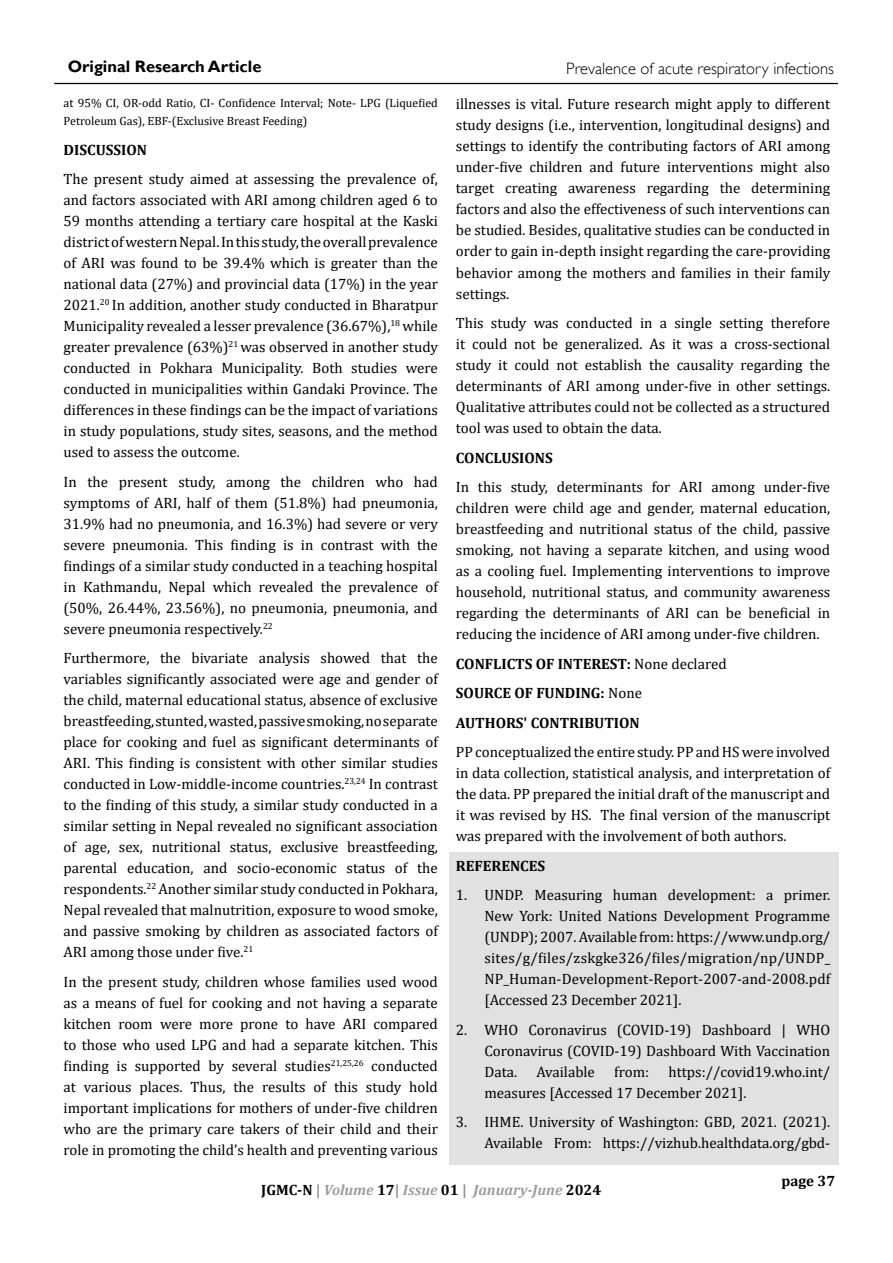
<style>
.page{position:relative;width:893px;height:1263px;background:#fff}
.page>*{position:absolute;margin:0;border:0;box-sizing:border-box;transform-origin:0 0}
.t1{font:300 16.5px "Gill Sans";color:#000}
.t2{font:700 16.5px "Gill Sans";color:#000}
.t3{font:15px/21px "Cambria";color:#000;text-align:justify}
.t4{font:700 15px/29.5px "Cambria";color:#000}
.t5{font:italic 700 15px "Cambria";color:#9d9d9c}
.t6{font:12px/18px "Cambria";color:#000}
.s1{font-weight:400}
.s2{font-style:normal;color:#000}
.s3{font-style:normal;color:#878787}
</style>
<div class="page">
<hr style="left:54px;top:83px;width:784px;height:1px;background:#000">
<div style="left:449px;top:853px;width:390px;height:312px;background:#e1e1e1"></div>
<p class="t2" style="left:68px;top:56px;width:195px">Original Research Article</p>
<p class="t6" style="left:64px;top:94px;width:376px">at 95% CI, OR-odd Ratio, CI- Confidence Interval; Note- LPG (Liquefied<br>Petroleum Gas), EBF-(Exclusive Breast Feeding)</p>
<p class="t4" style="left:64px;top:134px;width:85px">DISCUSSION</p>
<p class="t3" style="left:64px;top:168px;width:376px">The present study aimed at assessing the prevalence of, and factors associated with ARI among children aged 6 to 59 months attending a tertiary care hospital at the Kaski district of western Nepal. In this study, the overall prevalence of ARI was found to be 39.4% which is greater than the national data (27%) and provincial data (17%) in the year 2021.<sup>20</sup> In addition, another study conducted in Bharatpur Municipality revealed a lesser prevalence (36.67%),<sup>18</sup> while greater prevalence (63%)<sup>21</sup> was observed in another study conducted in Pokhara Municipality. Both studies were conducted in municipalities within Gandaki Province. The differences in these findings can be the impact of variations in study populations, study sites, seasons, and the method used to assess the outcome.</p>
<p class="t3" style="left:64px;top:471px;width:376px">In the present study, among the children who had symptoms of ARI, half of them (51.8%) had pneumonia, 31.9% had no pneumonia, and 16.3%) had severe or very severe pneumonia. This finding is in contrast with the findings of a similar study conducted in a teaching hospital in Kathmandu, Nepal which revealed the prevalence of (50%, 26.44%, 23.56%), no pneumonia, pneumonia, and severe pneumonia respectively.<sup>22</sup></p>
<p class="t3" style="left:64px;top:647px;width:376px">Furthermore, the bivariate analysis showed that the variables significantly associated were age and gender of the child, maternal educational status, absence of exclusive breastfeeding, stunted, wasted, passive smoking, no separate place for cooking and fuel as significant determinants of ARI. This finding is consistent with other similar studies conducted in Low-middle-income countries.<sup>23,24</sup> In contrast to the finding of this study, a similar study conducted in a similar setting in Nepal revealed no significant association of age, sex, nutritional status, exclusive breastfeeding, parental education, and socio-economic status of the respondents.<sup>22</sup> Another similar study conducted in Pokhara, Nepal revealed that malnutrition, exposure to wood smoke, and passive smoking by children as associated factors of ARI among those under five.<sup>21</sup></p>
<p class="t3" style="left:64px;top:971px;width:376px">In the present study, children whose families used wood as a means of fuel for cooking and not having a separate kitchen room were more prone to have ARI compared to those who used LPG and had a separate kitchen. This finding is supported by several studies<sup>21,25,26</sup> conducted at various places. Thus, the results of this study hold important implications for mothers of under-five children who are the primary care takers of their child and their role in promoting the child’s health and preventing various</p>
<p class="t1" style="left:566px;top:58px;width:269px">Prevalence of acute respiratory infections</p>
<p class="t3" style="left:456px;top:94px;width:376px">illnesses is vital. Future research might apply to different study designs (i.e., intervention, longitudinal designs) and settings to identify the contributing factors of ARI among under-five children and future interventions might also target creating awareness regarding the determining factors and also the effectiveness of such interventions can be studied. Besides, qualitative studies can be conducted in order to gain in-depth insight regarding the care-providing behavior among the mothers and families in their family settings.</p>
<p class="t3" style="left:456px;top:312px;width:376px">This study was conducted in a single setting therefore it could not be generalized. As it was a cross-sectional study it could not establish the causality regarding the determinants of ARI among under-five in other settings.<br>Qualitative attributes could not be collected as a structured tool was used to obtain the data.</p>
<p class="t4" style="left:456px;top:442px;width:98px">CONCLUSIONS</p>
<p class="t3" style="left:456px;top:476px;width:376px">In this study, determinants for ARI among under-five children were child age and gender, maternal education, breastfeeding and nutritional status of the child, passive smoking, not having a separate kitchen, and using wood as a cooling fuel. Implementing interventions to improve household, nutritional status, and community awareness regarding the determinants of ARI can be beneficial in reducing the incidence of ARI among under-five children.</p>
<p class="t4" style="left:456px;top:648px;width:272px">CONFLICTS OF INTEREST: <span class="s1">None declared<br></span>SOURCE OF FUNDING: <span class="s1">None<br></span>AUTHORS' CONTRIBUTION</p>
<p class="t3" style="left:456px;top:741px;width:376px">PP conceptualized the entire study. PP and HS were involved in data collection, statistical analysis, and interpretation of the data. PP prepared the initial draft of the manuscript and it was revised by HS. The final version of the manuscript was prepared with the involvement of both authors.</p>
<p class="t4" style="left:456px;top:850px;width:91px">REFERENCES</p>
<p class="t3" style="left:484px;top:884px;width:347px;text-indent:-28px">1. UNDP. Measuring human development: a primer.<br>New York: United Nations Development Programme (UNDP); 2007. Available from: https://www.undp.org/ sites/g/files/zskgke326/files/migration/np/UNDP_ NP_Human-Development-Report-2007-and-2008.pdf [Accessed 23 December 2021].</p>
<p class="t3" style="left:484px;top:1019px;width:347px;text-indent:-28px">2. WHO Coronavirus (COVID-19) Dashboard | WHO Coronavirus (COVID-19) Dashboard With Vaccination Data.</p>
<p class="t3" style="left:484px;top:1061px;width:347px;text-indent:184px">https://covid19.who.int/ measures [Accessed 17 December 2021].</p>
<p class="t3" style="left:456px;top:1111px;width:376px;text-align:right">3. IHME. University of Washington: GBD, 2021. (2021).<br>Available From: https://vizhub.healthdata.org/gbd-</p>
<p class="t3" style="left:536px;top:1061px;width:60px">Available</p>
<p class="t3" style="left:614px;top:1061px;width:36px">from:</p>
<p class="t5" style="left:261px;top:1181px;width:342px"><span class="s2">JGMC-N</span> <span class="s3">|</span> Volume <span class="s2">17</span><span class="s3">|</span> Issue <span class="s2">01</span> <span class="s3">|</span> January-June <span class="s2">2024</span></p>
<p class="t4" style="left:781px;top:1165px;width:55px">page 37</p>
</div>
